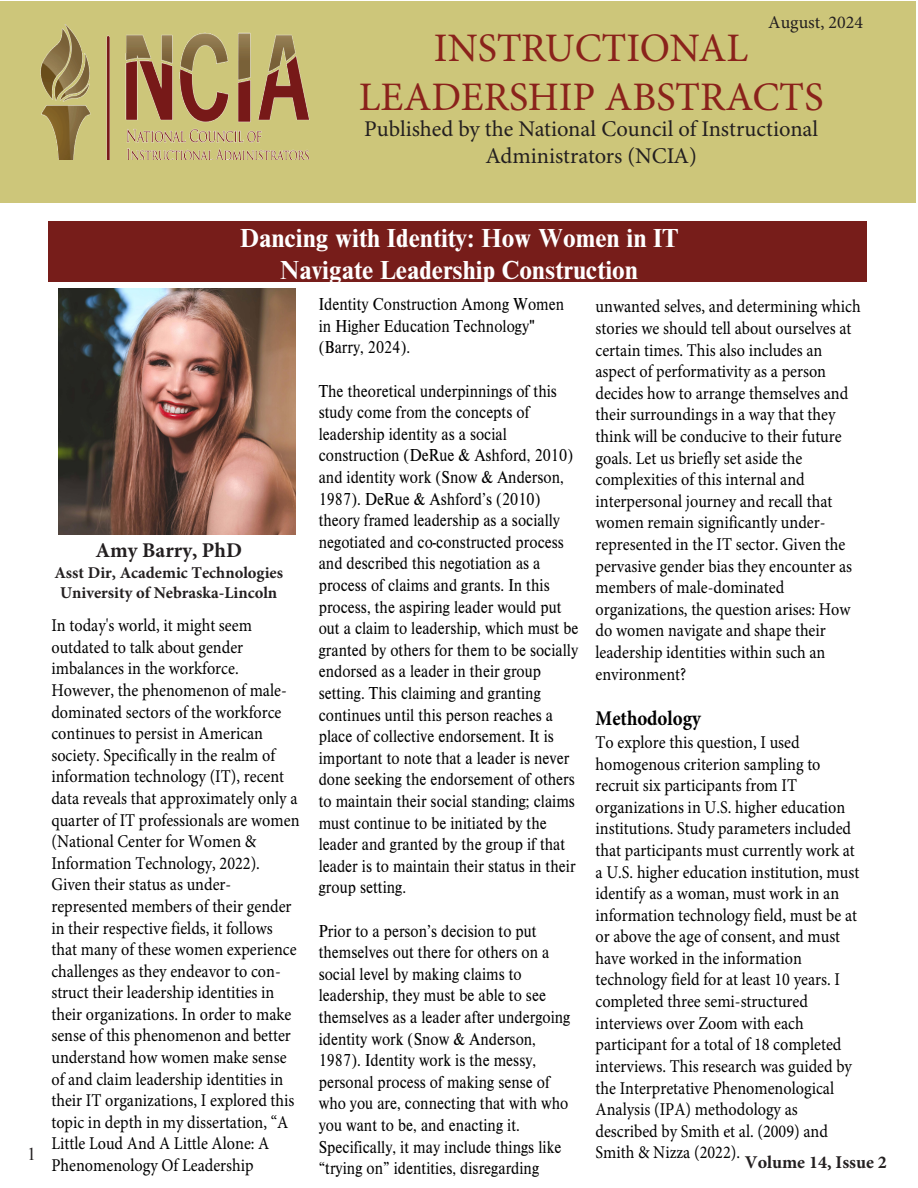
<style>
.page{position:relative;width:918px;height:1188px;background:#fff}
.page>*{position:absolute;margin:0;border:0;box-sizing:border-box;transform-origin:0 0}
.t1{font:40.5px/48.6px "Minion Pro";color:#8a221b;text-align:center}
.t2{font:700 27px/32.4px "Nimbus Rom D";color:#fff;text-align:center}
.t3{font:22.5px/27px "Minion Pro";letter-spacing:-.005em;color:#231f20;text-align:center}
.t4{font:700 21px "Minion Pro";color:#231f20}
.t5{font:700 21px "Minion Pro";color:#000;scale:.9 1}
.t6{font:18px/21.6px "Minion Pro";color:#000;scale:.9 1}
.t7{font:18px/21.6px "Nimbus Rom D";color:#000;scale:.9 1}
.t8{font:700 18px "Minion Pro";color:#231f20}
.t9{font:18px "Minion Pro";color:#231f20}
.t10{font:18px "Times New Roman";color:#231f20}
.t11{font:700 16.5px/19.6px "Minion Pro";color:#231f20;text-align:center}
</style>
<div class="page">
<div style="left:0;top:1px;width:916px;height:201px;background:#cdc67a"></div>
<div style="left:49px;top:221px;width:818px;height:60px;background:#771d1a"></div>
<img style="left:40px;top:24px;width:270px;height:136px">
<img style="left:59px;top:289px;width:237px;height:245px">
<p class="t9" style="left:768px;top:10px;width:96px">August, 2024</p>
<p class="t1" style="left:359px;top:26px;width:467px">INSTRUCTIONAL<br>LEADERSHIP ABSTRACTS</p>
<p class="t3" style="left:364px;top:117px;width:456px">Published by the National Council of Instructional<br>Administrators (NCIA)</p>
<p class="t10" style="left:27px;top:1142px;width:10px">1</p>
<p class="t2" style="left:240px;top:221px;width:440px">Dancing with Identity: How Women in IT<br>Navigate Leadership Construction</p>
<p class="t4" style="left:95px;top:535px;width:148px">Amy Barry, PhD</p>
<p class="t11" style="left:54px;top:563px;width:230px">Asst Dir, Academic Technologies<br>University of Nebraska-Lincoln</p>
<p class="t6" style="left:51px;top:615px;width:277px">In today's world, it might seem outdated to talk about gender imbalances in the workforce.<br>However, the phenomenon of male&shy;dominated sectors of the workforce continues to persist in American society. Specifically in the realm of information technology (IT), recent data reveals that approximately only a quarter of IT professionals are women (National Center for Women &amp; Information Technology, 2022).<br>Given their status as under&shy;represented members of their gender in their respective fields, it follows that many of these women experience challenges as they endeavor to con&shy;struct their leadership identities in their organizations. In order to make sense of this phenomenon and better understand how women make sense of and claim leadership identities in their IT organizations, I explored this topic in depth in my dissertation, “A Little Loud And A Little Alone: A Phenomenology Of Leadership</p>
<p class="t7" style="left:319px;top:293px;width:274px">Identity Construction Among Women in Higher Education Technology" (Barry, 2024).</p>
<p class="t7" style="left:319px;top:379px;width:290px">The theoretical underpinnings of this study come from the concepts of leadership identity as a social construction (DeRue &amp; Ashford, 2010) and identity work (Snow &amp; Anderson, 1987). DeRue &amp; Ashford’s (2010) theory framed leadership as a socially negotiated and co-constructed process and described this negotiation as a process of claims and grants. In this process, the aspiring leader would put out a claim to leadership, which must be granted by others for them to be socially endorsed as a leader in their group setting. This claiming and granting continues until this person reaches a place of collective endorsement. It is important to note that a leader is never done seeking the endorsement of others to maintain their social standing; claims must continue to be initiated by the leader and granted by the group if that leader is to maintain their status in their group setting.</p>
<p class="t7" style="left:319px;top:919px;width:281px">Prior to a person’s decision to put themselves out there for others on a social level by making claims to leadership, they must be able to see themselves as a leader after undergoing identity work (Snow &amp; Anderson, 1987). Identity work is the messy, personal process of making sense of who you are, connecting that with who you want to be, and enacting it.<br>Specifically, it may include things like “trying on” identities, disregarding</p>
<p class="t6" style="left:596px;top:296px;width:296px">unwanted selves, and determining which stories we should tell about ourselves at certain times. This also includes an aspect of performativity as a person decides how to arrange themselves and their surroundings in a way that they think will be conducive to their future goals. Let us briefly set aside the complexities of this internal and interpersonal journey and recall that women remain significantly under&shy;represented in the IT sector. Given the pervasive gender bias they encounter as members of male-dominated organizations, the question arises: How do women navigate and shape their leadership identities within such an environment?</p>
<p class="t5" style="left:596px;top:703px;width:118px">Methodology</p>
<p class="t6" style="left:596px;top:731px;width:295px">To explore this question, I used homogenous criterion sampling to recruit six participants from IT organizations in U.S. higher education institutions. Study parameters included that participants must currently work at a U.S. higher education institution, must identify as a woman, must work in an information technology field, must be at or above the age of consent, and must have worked in the information technology field for at least 10 years. I completed three semi-structured interviews over Zoom with each participant for a total of 18 completed interviews. This research was guided by the Interpretative Phenomenological Analysis (IPA) methodology as described by Smith et al. (2009) and Smith &amp; Nizza (2022).</p>
<p class="t8" style="left:745px;top:1150px;width:144px">Volume 14, Issue 2</p>
</div>
